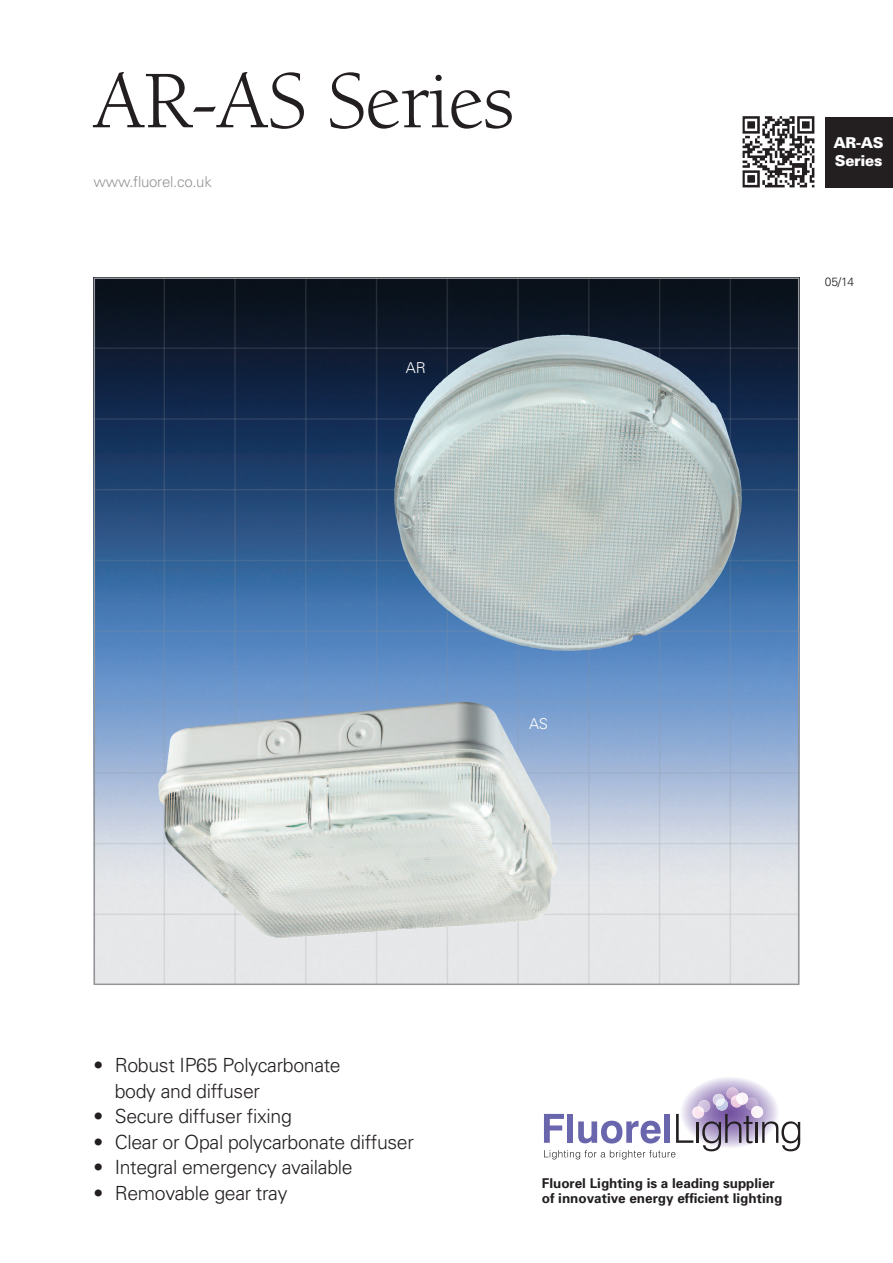
<style>
.page{position:relative;width:893px;height:1263px;background:#fff}
.page>*{position:absolute;margin:0;border:0;box-sizing:border-box;transform-origin:0 0}
.t1{font:84px "Berkeley";letter-spacing:-.015em;color:#231f20}
.t2{font:300 19.5px/25.5px "Univers";letter-spacing:-.02em;color:#231f20}
.t3{font:300 15px "Univers";letter-spacing:-.02em;color:#939598}
.t4{font:900 15px/18px "Univers";letter-spacing:-.02em;color:#fff}
.t5{font:300 15px "Univers";color:#fff}
.t6{font:700 13.5px/15px "Univers";color:#231f20}
.t7{font:300 12px "Univers";color:#231f20}
</style>
<div class="page">
<svg style="left:544px;top:1077px;width:257px;height:82px"></svg>
<div style="left:825px;top:117px;width:68px;height:70px;background:#231f20"></div>
<img style="left:97px;top:280px;width:699px;height:702px">
<hr style="left:234px;top:277px;width:2px;height:708px;background:#939598;opacity:.2">
<hr style="left:164px;top:277px;width:1px;height:708px;background:#939598;opacity:.2">
<hr style="left:305px;top:277px;width:2px;height:708px;background:#939598;opacity:.2">
<hr style="left:376px;top:277px;width:1px;height:708px;background:#939598;opacity:.2">
<hr style="left:447px;top:277px;width:1px;height:708px;background:#939598;opacity:.2">
<hr style="left:517px;top:277px;width:2px;height:708px;background:#939598;opacity:.2">
<hr style="left:588px;top:277px;width:2px;height:708px;background:#939598;opacity:.2">
<hr style="left:659px;top:277px;width:1px;height:708px;background:#939598;opacity:.2">
<hr style="left:730px;top:277px;width:1px;height:708px;background:#939598;opacity:.2">
<hr style="left:94px;top:418px;width:705px;height:2px;background:#939598;opacity:.2">
<hr style="left:94px;top:347px;width:705px;height:2px;background:#939598;opacity:.2">
<hr style="left:94px;top:560px;width:705px;height:1px;background:#939598;opacity:.2">
<hr style="left:94px;top:489px;width:705px;height:1px;background:#939598;opacity:.2">
<hr style="left:94px;top:701px;width:705px;height:2px;background:#779ac6">
<hr style="left:94px;top:630px;width:705px;height:2px;background:#5b84b5">
<hr style="left:94px;top:843px;width:705px;height:1px;background:#939598;opacity:.2">
<hr style="left:94px;top:913px;width:705px;height:2px;background:#939598;opacity:.2">
<hr style="left:94px;top:772px;width:705px;height:1px;background:#939598;opacity:.2">
<img style="left:742px;top:116px;width:73px;height:72px">
<img style="left:325px;top:861px;width:233px;height:74px">
<img style="left:487px;top:496px;width:255px;height:155px">
<h1 class="t1" style="left:94px;top:68px;width:422px">AR-AS Series</h1>
<p class="t3" style="left:94px;top:176px;width:120px">www.fluorel.co.uk</p>
<p class="t5" style="left:406px;top:362px;width:21px">AR</p>
<p class="t4" style="left:833px;top:135px;width:52px">AR-AS<br>Series</p>
<p class="t7" style="left:825px;top:277px;width:31px">05/14</p>
<p class="t5" style="left:529px;top:718px;width:20px">AS</p>
<p class="t2" style="left:115px;top:1054px;width:227px;text-indent:-21px">• Robust IP65 Polycarbonate body and diffuser</p>
<p class="t2" style="left:94px;top:1105px;width:200px">• Secure diffuser fixing</p>
<p class="t2" style="left:93px;top:1131px;width:322px">• Clear or Opal polycarbonate diffuser</p>
<p class="t2" style="left:93px;top:1156px;width:261px">• Integral emergency available</p>
<p class="t2" style="left:93px;top:1182px;width:195px">• Removable gear tray</p>
<p class="t6" style="left:542px;top:1176px;width:242px">Fluorel Lighting is a leading supplier of innovative energy efficient lighting</p>
</div>
